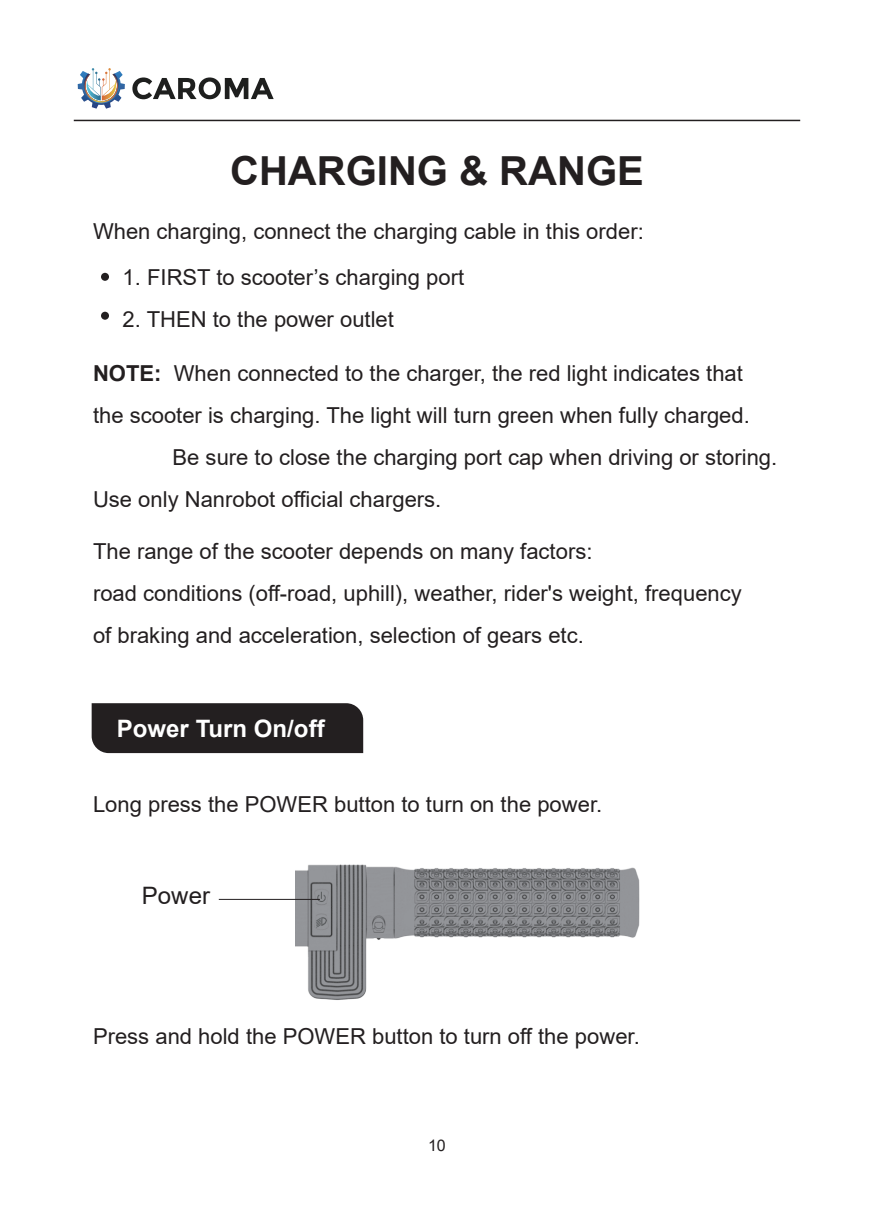
<style>
.page{position:relative;width:874px;height:1225px;background:#fff}
.page>*{position:absolute;margin:0;border:0;box-sizing:border-box;transform-origin:0 0}
.t1{font:700 40px "Arial";color:#231f20}
.t2{font:700 24px "Arial";color:#fff}
.t3{font:24px "Arial";color:#231f20}
.t4{font:22px/42px "Arial";color:#231f20}
.t5{font:16px "Arial";color:#231f20}
.s1{font-weight:700}
</style>
<div class="page">
<img style="left:295px;top:864px;width:345px;height:136px">
<hr style="left:74px;top:120px;width:725px;height:1px;background:#231f20">
<div style="left:92px;top:703px;width:271px;height:50px;background:#231f20"></div>
<div style="left:101px;top:312px;width:8px;height:8px;background:#231f20;border-radius:50%"></div>
<div style="left:101px;top:273px;width:8px;height:8px;background:#231f20;border-radius:50%"></div>
<hr style="left:219px;top:899px;width:101px;height:1px;background:#231f20">
<svg style="left:78px;top:68px;width:47px;height:41px"></svg>
<svg style="left:132px;top:77px;width:141px;height:22px"></svg>
<h1 class="t1" style="left:230px;top:142px;width:415px">CHARGING &amp; RANGE</h1>
<p class="t4" style="left:93px;top:210px;width:552px">When charging, connect the charging cable in this order:</p>
<p class="t4" style="left:123px;top:256px;width:343px">1. FIRST to scooter’s charging port</p>
<p class="t4" style="left:123px;top:298px;width:273px">2. THEN to the power outlet</p>
<p class="t4" style="left:93px;top:352px;width:651px"><span class="s1">NOTE:</span> When connected to the charger, the red light indicates that</p>
<p class="t4" style="left:93px;top:394px;width:658px">the scooter is charging. The light will turn green when fully charged.</p>
<p class="t4" style="left:172px;top:436px;width:606px">Be sure to close the charging port cap when driving or storing.</p>
<p class="t4" style="left:93px;top:478px;width:350px">Use only Nanrobot official chargers.</p>
<p class="t4" style="left:93px;top:530px;width:650px">The range of the scooter depends on many factors:<br>road conditions (off-road, uphill), weather, rider's weight, frequency of braking and acceleration, selection of gears etc.</p>
<p class="t2" style="left:117px;top:712px;width:209px">Power Turn On/off</p>
<p class="t4" style="left:93px;top:783px;width:510px">Long press the POWER button to turn on the power.</p>
<p class="t3" style="left:142px;top:879px;width:70px">Power</p>
<p class="t4" style="left:93px;top:1015px;width:548px">Press and hold the POWER button to turn off the power.</p>
<p class="t5" style="left:428px;top:1134px;width:19px">10</p>
</div>
